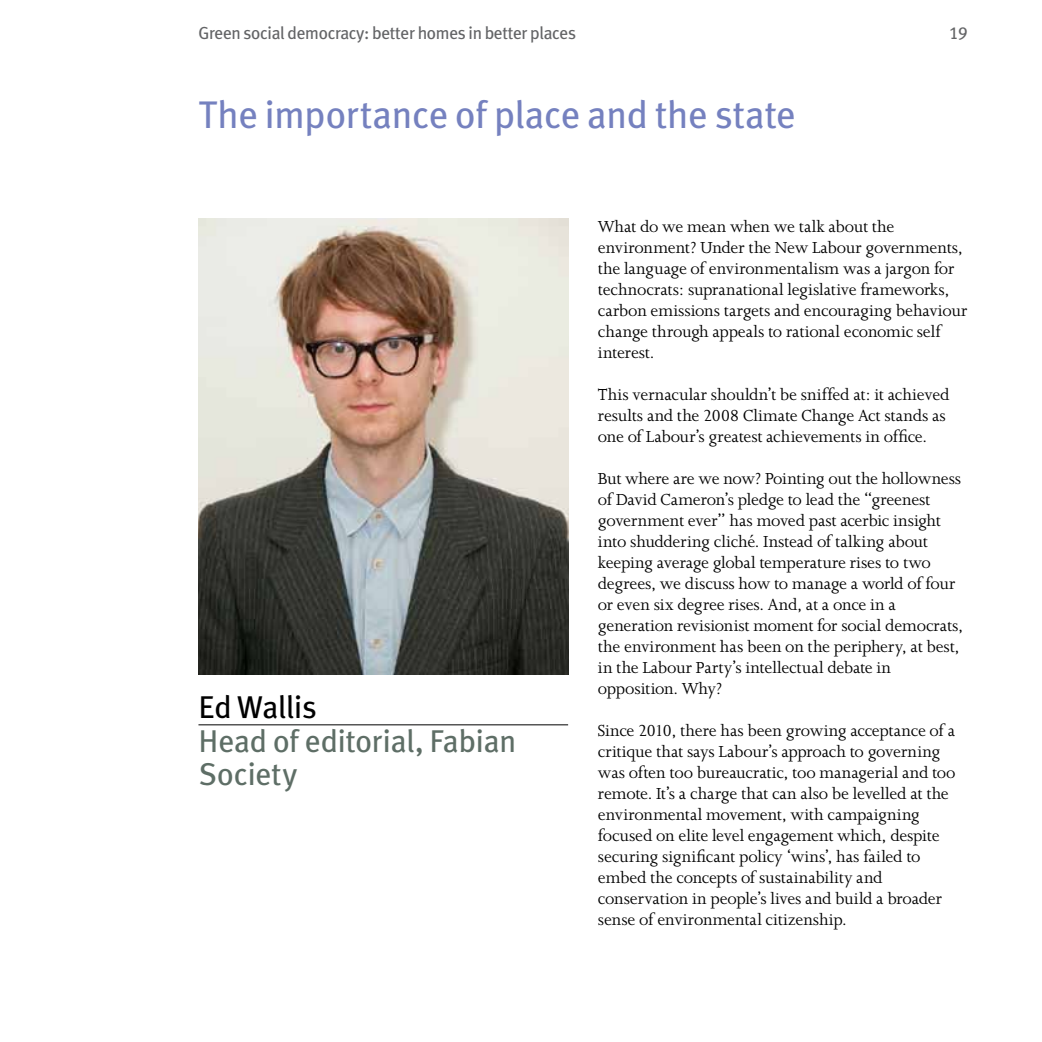
<style>
.page{position:relative;width:1042px;height:1042px;background:#fff}
.page>*{position:absolute;margin:0;border:0;box-sizing:border-box;transform-origin:0 0}
.t1{font:38.5px "Meta OT";letter-spacing:-.025em;color:#7581bf}
.t2{font:31.5px/33.2px "Meta OT";letter-spacing:-.02em;color:#5e6e66}
.t3{font:31.5px "Meta OT";letter-spacing:-.02em;color:#000}
.t4{font:18.38px/21px "Joanna";letter-spacing:-.01em;color:#000}
.t5{font:17.5px "Meta Plus";letter-spacing:-.02em;color:#636466}
.t6{font:17.5px "Meta Plus Book Caps";color:#636466}
</style>
<div class="page">
<hr style="left:198px;top:724px;width:370px;height:1px;background:#000">
<img style="left:198px;top:218px;width:370px;height:457px">
<p class="t5" style="left:198px;top:22px;width:379px">Green social democracy: better homes in better places</p>
<p class="t6" style="left:949px;top:22px;width:20px">19</p>
<h1 class="t1" style="left:198px;top:91px;width:599px">The importance of place and the state</h1>
<h2 class="t3" style="left:198px;top:688px;width:120px">Ed Wallis</h2>
<h2 class="t2" style="left:198px;top:724px;width:320px">Head of editorial, Fabian<br>Society</h2>
<p class="t4" style="left:598px;top:216px;width:371px">What do we mean when we talk about the environment? Under the New Labour governments, the language of environmentalism was a jargon for technocrats: supranational legislative frameworks, carbon emissions targets and encouraging behaviour change through appeals to rational economic self interest.</p>
<p class="t4" style="left:598px;top:384px;width:353px">This vernacular shouldn’t be sniffed at: it achieved results and the 2008 Climate Change Act stands as one of Labour’s greatest achievements in office.</p>
<p class="t4" style="left:598px;top:468px;width:367px">But where are we now? Pointing out the hollowness of David Cameron’s pledge to lead the “greenest government ever” has moved past acerbic insight into shuddering cliché. Instead of talking about keeping average global temperature rises to two degrees, we discuss how to manage a world of four or even six degree rises. And, at a once in a generation revisionist moment for social democrats, the environment has been on the periphery, at best, in the Labour Party’s intellectual debate in opposition. Why?</p>
<p class="t4" style="left:598px;top:720px;width:359px">Since 2010, there has been growing acceptance of a critique that says Labour’s approach to governing was often too bureaucratic, too managerial and too remote. It’s a charge that can also be levelled at the environmental movement, with campaigning focused on elite level engagement which, despite securing significant policy ‘wins’, has failed to embed the concepts of sustainability and conservation in people’s lives and build a broader sense of environmental citizenship.</p>
</div>
